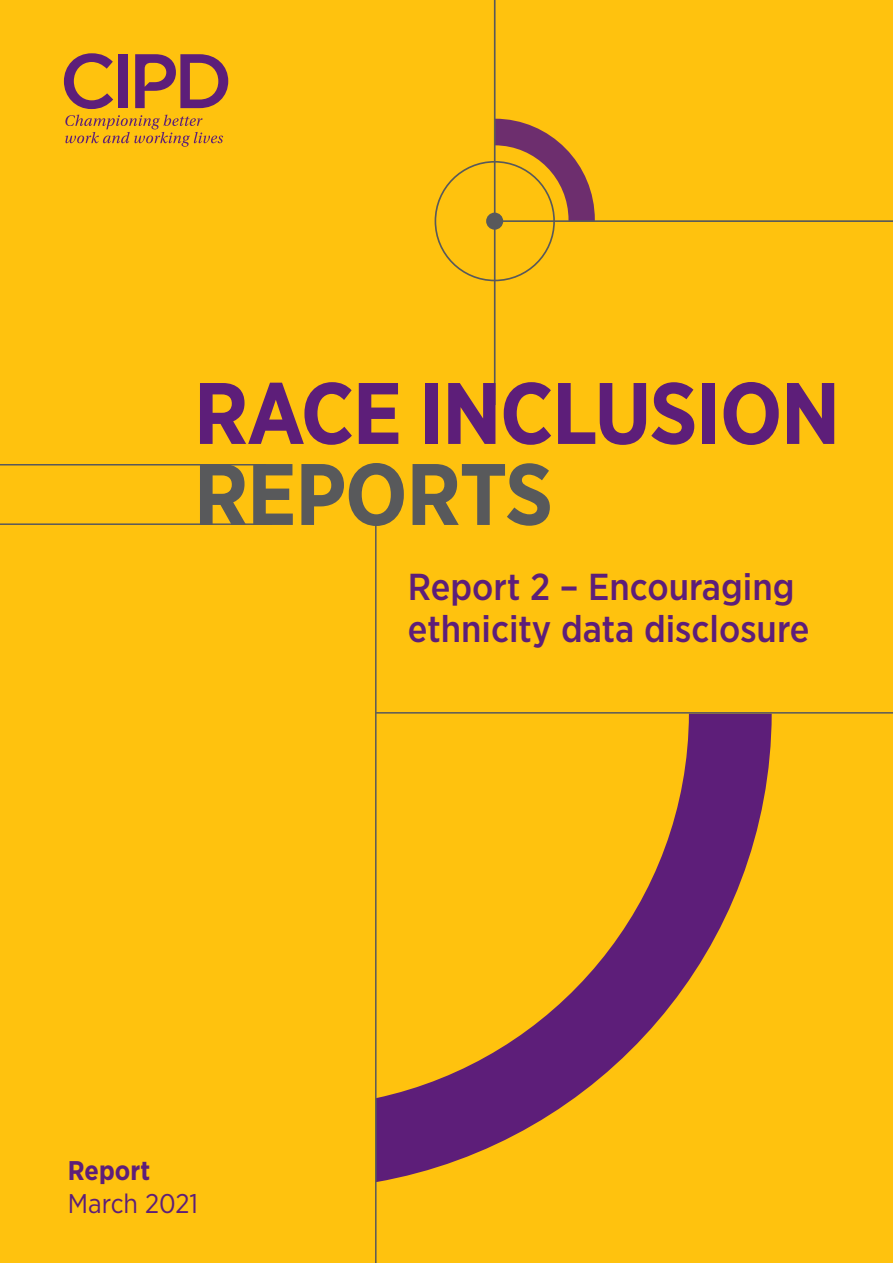
<style>
.page{position:relative;width:893px;height:1263px;background:#ffc20e}
.page>*{position:absolute;margin:0;border:0;box-sizing:border-box;transform-origin:0 0}
.t1{font:700 87px "Gotham Narrow";letter-spacing:-.02em;color:#5d1e79}
.t2{font:700 87px "Gotham Narrow";letter-spacing:-.015em;color:#58595b}
.t3{font:500 37.5px/42px "Gotham Narrow";color:#5d1e79}
.t4{font:27px "Gotham Narrow";color:#5d1e79}
.t5{font:700 27px "Gotham Narrow";color:#5d1e79}
</style>
<div class="page">
<svg style="left:65px;top:115px;width:158px;height:32px"></svg>
<svg style="left:64px;top:53px;width:49px;height:56px"></svg>
<svg style="left:135px;top:54px;width:93px;height:54px"></svg>
<div style="left:118px;top:54px;width:10px;height:54px;background:#5d1e79"></div>
<hr style="left:0;top:523px;width:272px;height:2px;background:#58595b">
<hr style="left:0;top:464px;width:266px;height:1px;background:#58595b">
<svg style="left:496px;top:119px;width:99px;height:101px"></svg>
<hr style="left:494px;top:220px;width:399px;height:2px;background:#58595b">
<hr style="left:494px;top:0;width:2px;height:405px;background:#58595b">
<div style="left:486px;top:213px;width:17px;height:17px;background:#58595b;border-radius:50%"></div>
<div style="left:435px;top:161px;width:120px;height:120px;border:2px solid #58595b;border-radius:50%"></div>
<svg style="left:377px;top:714px;width:395px;height:468px"></svg>
<hr style="left:376px;top:712px;width:517px;height:2px;background:#58595b">
<hr style="left:375px;top:519px;width:2px;height:744px;background:#58595b">
<h1 class="t1" style="left:194px;top:357px;width:648px">RACE INCLUSION</h1>
<h1 class="t2" style="left:194px;top:438px;width:361px">REPORTS</h1>
<p class="t5" style="left:68px;top:1153px;width:84px">Report</p>
<p class="t4" style="left:68px;top:1187px;width:132px">March 2021</p>
<p class="t3" style="left:408px;top:565px;width:403px">Report 2 – Encouraging ethnicity data disclosure</p>
</div>
